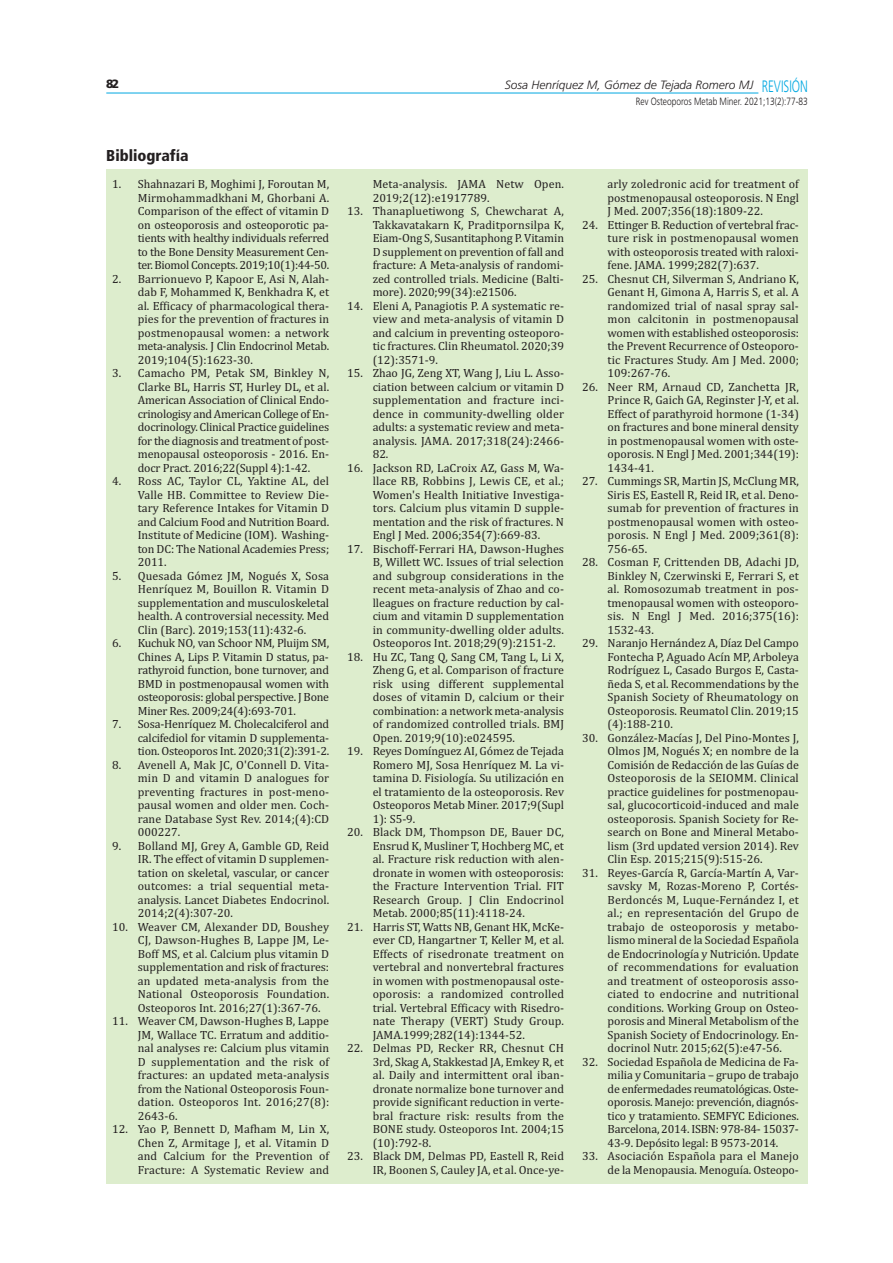
<style>
.page{position:relative;width:893px;height:1263px;background:#fff}
.page>*{position:absolute;margin:0;border:0;box-sizing:border-box;transform-origin:0 0}
.t1{font:300 16.5px "Frutiger";color:#00a8e1;scale:.7 1}
.t2{font:900 condensed 15.75px "Frutiger";color:#231f20}
.t3{font:12px/13.5px "Cambria";color:#231f20;text-align:justify}
.t4{font:italic 300 12px "Frutiger";color:#231f20}
.t5{font:900 12px "Frutiger";color:#231f20}
.t6{font:300 10.5px "Frutiger";color:#231f20;scale:.8 1}
</style>
<div class="page">
<hr style="left:106px;top:93px;width:652px;height:1px;background:#00a8e1">
<div style="left:106px;top:170px;width:702px;height:1014px;background:#ddedcd"></div>
<h1 class="t1" style="left:762px;top:79px;width:67px">REVISIÓN</h1>
<p class="t5" style="left:106px;top:79px;width:14px">82</p>
<p class="t4" style="left:505px;top:80px;width:250px">Sosa Henríquez M, Gómez de Tejada Romero MJ</p>
<p class="t6" style="left:636px;top:97px;width:217px">Rev Osteoporos Metab Miner. 2021;13(2):77-83</p>
<h2 class="t2" style="left:106px;top:149px;width:84px">Bibliografía</h2>
<p class="t3" style="left:138px;top:178px;width:193px;text-indent:-26px">1. Shahnazari B, Moghimi J, Foroutan M, Mirmohammadkhani M, Ghorbani A.<br>Comparison of the effect of vitamin D on osteoporosis and osteoporotic pa‐ tients with healthy individuals referred to the Bone Density Measurement Cen‐ ter. Biomol Concepts. 2019;10(1):44‐50.</p>
<p class="t3" style="left:138px;top:273px;width:193px;text-indent:-26px">2. Barrionuevo P, Kapoor E, Asi N, Alah‐ dab F, Mohammed K, Benkhadra K, et al. Efficacy of pharmacological thera‐ pies for the prevention of fractures in postmenopausal women: a network meta‐analysis. J Clin Endocrinol Metab.<br>2019;104(5):1623‐30.</p>
<p class="t3" style="left:138px;top:367px;width:193px;text-indent:-26px">3. Camacho PM, Petak SM, Binkley N, Clarke BL, Harris ST, Hurley DL, et al.<br>American Association of Clinical Endo‐ crinologisy and American College of En‐ docrinology. Clinical Practice guidelines for the diagnosis and treatment of post‐ menopausal osteoporosis ‐ 2016. En‐ docr Pract. 2016;22(Suppl 4):1‐42.</p>
<p class="t3" style="left:138px;top:475px;width:193px;text-indent:-26px">4. Ross AC, Taylor CL, Yaktine AL, del Valle HB. Committee to Review Die‐ tary Reference Intakes for Vitamin D and Calcium Food and Nutrition Board.<br>Institute of Medicine (IOM). Washing‐ ton DC: The National Academies Press; 2011.</p>
<p class="t3" style="left:138px;top:570px;width:193px;text-indent:-26px">5. Quesada Gómez JM, Nogués X, Sosa Henríquez M, Bouillon R. Vitamin D supplementation and musculoskeletal health. A controversial necessity. Med Clin (Barc). 2019;153(11):432‐6.</p>
<p class="t3" style="left:138px;top:637px;width:193px;text-indent:-26px">6. Kuchuk NO, van Schoor NM, Pluijm SM, Chines A, Lips P. Vitamin D status, pa‐ rathyroid function, bone turnover, and BMD in postmenopausal women with osteoporosis: global perspective. J Bone Miner Res. 2009;24(4):693‐701.</p>
<p class="t3" style="left:138px;top:718px;width:193px;text-indent:-26px">7. Sosa‐Henríquez M. Cholecalciferol and calcifediol for vitamin D supplementa‐ tion. Osteoporos Int. 2020;31(2):391‐2.</p>
<p class="t3" style="left:138px;top:759px;width:193px;text-indent:-26px">8. Avenell A, Mak JC, O'Connell D. Vita‐ min D and vitamin D analogues for preventing fractures in post‐meno‐ pausal women and older men. Coch‐ rane Database Syst Rev. 2014;(4):CD 000227.</p>
<p class="t3" style="left:138px;top:840px;width:193px;text-indent:-26px">9. Bolland MJ, Grey A, Gamble GD, Reid IR. The effect of vitamin D supplemen‐ tation on skeletal, vascular, or cancer outcomes: a trial sequential meta‐ analysis. Lancet Diabetes Endocrinol.<br>2014;2(4):307‐20.</p>
<p class="t3" style="left:138px;top:921px;width:193px;text-indent:-26px">10. Weaver CM, Alexander DD, Boushey CJ, Dawson‐Hughes B, Lappe JM, Le‐ Boff MS, et al. Calcium plus vitamin D supplementation and risk of fractures: an updated meta‐analysis from the National Osteoporosis Foundation.<br>Osteoporos Int. 2016;27(1):367‐76.</p>
<p class="t3" style="left:138px;top:1015px;width:193px;text-indent:-26px">11. Weaver CM, Dawson‐Hughes B, Lappe JM, Wallace TC. Erratum and additio‐ nal analyses re: Calcium plus vitamin D supplementation and the risk of fractures: an updated meta‐analysis from the National Osteoporosis Foun‐ dation. Osteoporos Int. 2016;27(8):<br>2643‐6.</p>
<p class="t3" style="left:138px;top:1123px;width:193px;text-indent:-26px">12. Yao P, Bennett D, Mafham M, Lin X, Chen Z, Armitage J, et al. Vitamin D and Calcium for the Prevention of Fracture: A Systematic Review and</p>
<p class="t3" style="left:373px;top:178px;width:193px">Meta‐analysis. JAMA Netw Open.<br>2019;2(12):e1917789.</p>
<p class="t3" style="left:373px;top:205px;width:193px;text-indent:-26px">13. Thanapluetiwong S, Chewcharat A, Takkavatakarn K, Praditpornsilpa K, Eiam‐Ong S, Susantitaphong P. Vitamin D supplement on prevention of fall and fracture: A Meta‐analysis of randomi‐ zed controlled trials. Medicine (Balti‐ more). 2020;99(34):e21506.</p>
<p class="t3" style="left:373px;top:300px;width:193px;text-indent:-26px">14. Eleni A, Panagiotis P. A systematic re‐ view and meta‐analysis of vitamin D and calcium in preventing osteoporo‐ tic fractures. Clin Rheumatol. 2020;39 (12):3571‐9.</p>
<p class="t3" style="left:373px;top:367px;width:193px;text-indent:-26px">15. Zhao JG, Zeng XT, Wang J, Liu L. Asso‐ ciation between calcium or vitamin D supplementation and fracture inci‐ dence in community‐dwelling older adults: a systematic review and meta‐ analysis. JAMA. 2017;318(24):2466‐ 82.</p>
<p class="t3" style="left:373px;top:462px;width:193px;text-indent:-26px">16. Jackson RD, LaCroix AZ, Gass M, Wa‐ llace RB, Robbins J, Lewis CE, et al.; Women's Health Initiative Investiga‐ tors. Calcium plus vitamin D supple‐ mentation and the risk of fractures. N Engl J Med. 2006;354(7):669‐83.</p>
<p class="t3" style="left:373px;top:543px;width:193px;text-indent:-26px">17. Bischoff‐Ferrari HA, Dawson‐Hughes B, Willett WC. Issues of trial selection and subgroup considerations in the recent meta‐analysis of Zhao and co‐ lleagues on fracture reduction by cal‐ cium and vitamin D supplementation in community‐dwelling older adults.<br>Osteoporos Int. 2018;29(9):2151‐2.</p>
<p class="t3" style="left:373px;top:651px;width:193px;text-indent:-26px">18. Hu ZC, Tang Q, Sang CM, Tang L, Li X, Zheng G, et al. Comparison of fracture risk using different supplemental doses of vitamin D, calcium or their combination: a network meta‐analysis of randomized controlled trials. BMJ Open. 2019;9(10):e024595.</p>
<p class="t3" style="left:373px;top:745px;width:193px;text-indent:-26px">19. Reyes Domínguez AI, Gómez de Tejada Romero MJ, Sosa Henríquez M. La vi‐ tamina D. Fisiología. Su utilización en el tratamiento de la osteoporosis. Rev Osteoporos Metab Miner. 2017;9(Supl 1): S5‐9.</p>
<p class="t3" style="left:373px;top:826px;width:193px;text-indent:-26px">20. Black DM, Thompson DE, Bauer DC, Ensrud K, Musliner T, Hochberg MC, et al. Fracture risk reduction with alen‐ dronate in women with osteoporosis: the Fracture Intervention Trial. FIT Research Group. J Clin Endocrinol Metab. 2000;85(11):4118‐24.</p>
<p class="t3" style="left:373px;top:921px;width:193px;text-indent:-26px">21. Harris ST, Watts NB, Genant HK, McKe‐ ever CD, Hangartner T, Keller M, et al.<br>Effects of risedronate treatment on vertebral and nonvertebral fractures in women with postmenopausal oste‐ oporosis: a randomized controlled trial. Vertebral Efficacy with Risedro‐ nate Therapy (VERT) Study Group.<br>JAMA.1999;282(14):1344‐52.</p>
<p class="t3" style="left:373px;top:1042px;width:193px;text-indent:-26px">22. Delmas PD, Recker RR, Chesnut CH 3rd, Skag A, Stakkestad JA, Emkey R, et al. Daily and intermittent oral iban‐ dronate normalize bone turnover and provide significant reduction in verte‐ bral fracture risk: results from the BONE study. Osteoporos Int. 2004;15 (10):792‐8.</p>
<p class="t3" style="left:347px;top:1150px;width:218px;text-align:right">23. Black DM, Delmas PD, Eastell R, Reid<br>IR, Boonen S, Cauley JA, et al. Once‐ye‐</p>
<p class="t3" style="left:608px;top:178px;width:193px">arly zoledronic acid for treatment of postmenopausal osteoporosis. N Engl J Med. 2007;356(18):1809‐22.</p>
<p class="t3" style="left:608px;top:219px;width:193px;text-indent:-26px">24. Ettinger B. Reduction of vertebral frac‐ ture risk in postmenopausal women with osteoporosis treated with raloxi‐ fene. JAMA. 1999;282(7):637.</p>
<p class="t3" style="left:608px;top:273px;width:193px;text-indent:-26px">25. Chesnut CH, Silverman S, Andriano K, Genant H, Gimona A, Harris S, et al. A randomized trial of nasal spray sal‐ mon calcitonin in postmenopausal women with established osteoporosis: the Prevent Recurrence of Osteoporo‐ tic Fractures Study. Am J Med. 2000; 109:267‐76.</p>
<p class="t3" style="left:608px;top:381px;width:193px;text-indent:-26px">26. Neer RM, Arnaud CD, Zanchetta JR, Prince R, Gaich GA, Reginster J‐Y, et al.<br>Effect of parathyroid hormone (1‐34) on fractures and bone mineral density in postmenopausal women with oste‐ oporosis. N Engl J Med. 2001;344(19):<br>1434‐41.</p>
<p class="t3" style="left:608px;top:475px;width:193px;text-indent:-26px">27. Cummings SR, Martin JS, McClung MR, Siris ES, Eastell R, Reid IR, et al. Deno‐ sumab for prevention of fractures in postmenopausal women with osteo‐ porosis. N Engl J Med. 2009;361(8):<br>756‐65.</p>
<p class="t3" style="left:608px;top:556px;width:193px;text-indent:-26px">28. Cosman F, Crittenden DB, Adachi JD, Binkley N, Czerwinski E, Ferrari S, et al. Romosozumab treatment in pos‐ tmenopausal women with osteoporo‐ sis. N Engl J Med. 2016;375(16):<br>1532‐43.</p>
<p class="t3" style="left:608px;top:637px;width:193px;text-indent:-26px">29. Naranjo Hernández A, Díaz Del Campo Fontecha P, Aguado Acín MP, Arboleya Rodríguez L, Casado Burgos E, Casta‐ ñeda S, et al. Recommendations by the Spanish Society of Rheumatology on Osteoporosis. Reumatol Clin. 2019;15 (4):188‐210.</p>
<p class="t3" style="left:608px;top:732px;width:193px;text-indent:-26px">30. González‐Macías J, Del Pino‐Montes J, Olmos JM, Nogués X; en nombre de la Comisión de Redacción de las Guías de Osteoporosis de la SEIOMM. Clinical practice guidelines for postmenopau‐ sal, glucocorticoid‐induced and male osteoporosis. Spanish Society for Re‐ search on Bone and Mineral Metabo‐ lism (3rd updated version 2014). Rev Clin Esp. 2015;215(9):515‐26.</p>
<p class="t3" style="left:608px;top:867px;width:193px;text-indent:-26px">31. Reyes‐García R, García‐Martín A, Var‐ savsky M, Rozas‐Moreno P, Cortés‐ Berdoncés M, Luque‐Fernández I, et al.; en representación del Grupo de trabajo de osteoporosis y metabo‐ lismo mineral de la Sociedad Española de Endocrinología y Nutrición. Update of recommendations for evaluation and treatment of osteoporosis asso‐ ciated to endocrine and nutritional conditions. Working Group on Osteo‐ porosis and Mineral Metabolism of the Spanish Society of Endocrinology. En‐ docrinol Nutr. 2015;62(5):e47‐56.</p>
<p class="t3" style="left:608px;top:1056px;width:193px;text-indent:-26px">32. Sociedad Española de Medicina de Fa‐ milia y Comunitaria – grupo de trabajo de enfermedades reumatológicas. Oste‐ oporosis. Manejo: prevención, diagnós‐ tico y tratamiento. SEMFYC Ediciones.<br>Barcelona, 2014. ISBN: 978‐84‐ 15037‐ 43‐9. Depósito legal: B 9573‐2014.</p>
<p class="t3" style="left:582px;top:1150px;width:218px;text-align:right">33. Asociación Española para el Manejo de la Menopausia. Menoguía. Osteopo‐</p>
</div>
